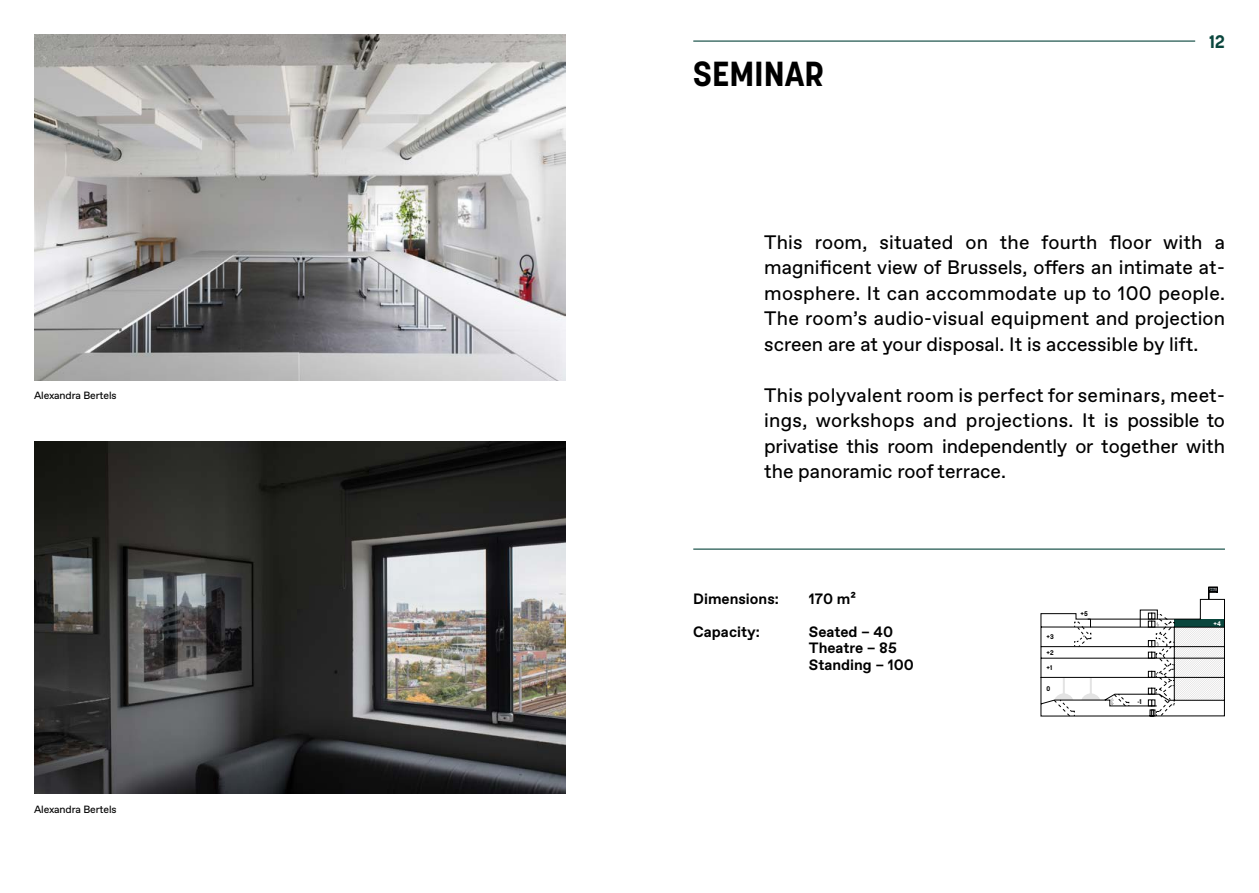
<style>
.page{position:relative;width:1259px;height:893px;background:#fff}
.page>*{position:absolute;margin:0;border:0;box-sizing:border-box;transform-origin:0 0}
.t1{font:700 34.5px "Korolev";color:#000}
.t2{font:19.5px/25.5px "Favorit";color:#000;text-align:justify}
.t3{font:700 18px "Korolev";color:#0a463d}
.t4{font:700 15px/16.5px "Favorit";color:#000}
.t5{font:10.5px "Favorit";letter-spacing:-.01em;color:#000}
.t6{font:700 6.75px "Korolev";color:#000}
.t7{font:700 6.75px "Korolev";color:#fff}
</style>
<div class="page">
<svg style="left:1040px;top:587px;width:185px;height:129px"></svg>
<hr style="left:693px;top:41px;width:502px;height:1px;background:#0a463d">
<img style="left:34px;top:441px;width:532px;height:353px">
<img style="left:34px;top:34px;width:532px;height:347px">
<hr style="left:693px;top:549px;width:532px;height:1px;background:#0a463d">
<p class="t5" style="left:34px;top:388px;width:84px">Alexandra Bertels</p>
<p class="t5" style="left:34px;top:802px;width:84px">Alexandra Bertels</p>
<h1 class="t1" style="left:693px;top:52px;width:132px">SEMINAR</h1>
<p class="t3" style="left:1209px;top:30px;width:17px">12</p>
<p class="t2" style="left:764px;top:229px;width:462px">This room, situated on the fourth floor with a magnificent view of Brussels, offers an intimate at&shy;mosphere. It can accommodate up to 100 people.<br>The room’s audio-visual equipment and projection screen are at your disposal. It is accessible by lift.</p>
<p class="t2" style="left:764px;top:382px;width:462px">This polyvalent room is perfect for seminars, meet&shy;ings, workshops and projections. It is possible to privatise this room independently or together with the panoramic roof terrace.</p>
<p class="t4" style="left:693px;top:590px;width:87px">Dimensions:</p>
<p class="t4" style="left:809px;top:590px;width:49px">170 m²</p>
<p class="t4" style="left:693px;top:623px;width:68px">Capacity:</p>
<p class="t4" style="left:809px;top:623px;width:107px">Seated – 40<br>Theatre – 85<br>Standing – 100</p>
<p class="t6" style="left:1046px;top:633px;width:9px">+3</p>
<p class="t6" style="left:1046px;top:648px;width:9px">+2</p>
<p class="t6" style="left:1046px;top:664px;width:7px">+1</p>
<p class="t6" style="left:1046px;top:685px;width:5px">0</p>
<p class="t6" style="left:1080px;top:609px;width:9px">+5</p>
<p class="t6" style="left:1137px;top:697px;width:6px">-1</p>
<p class="t7" style="left:1213px;top:619px;width:9px">+4</p>
</div>
